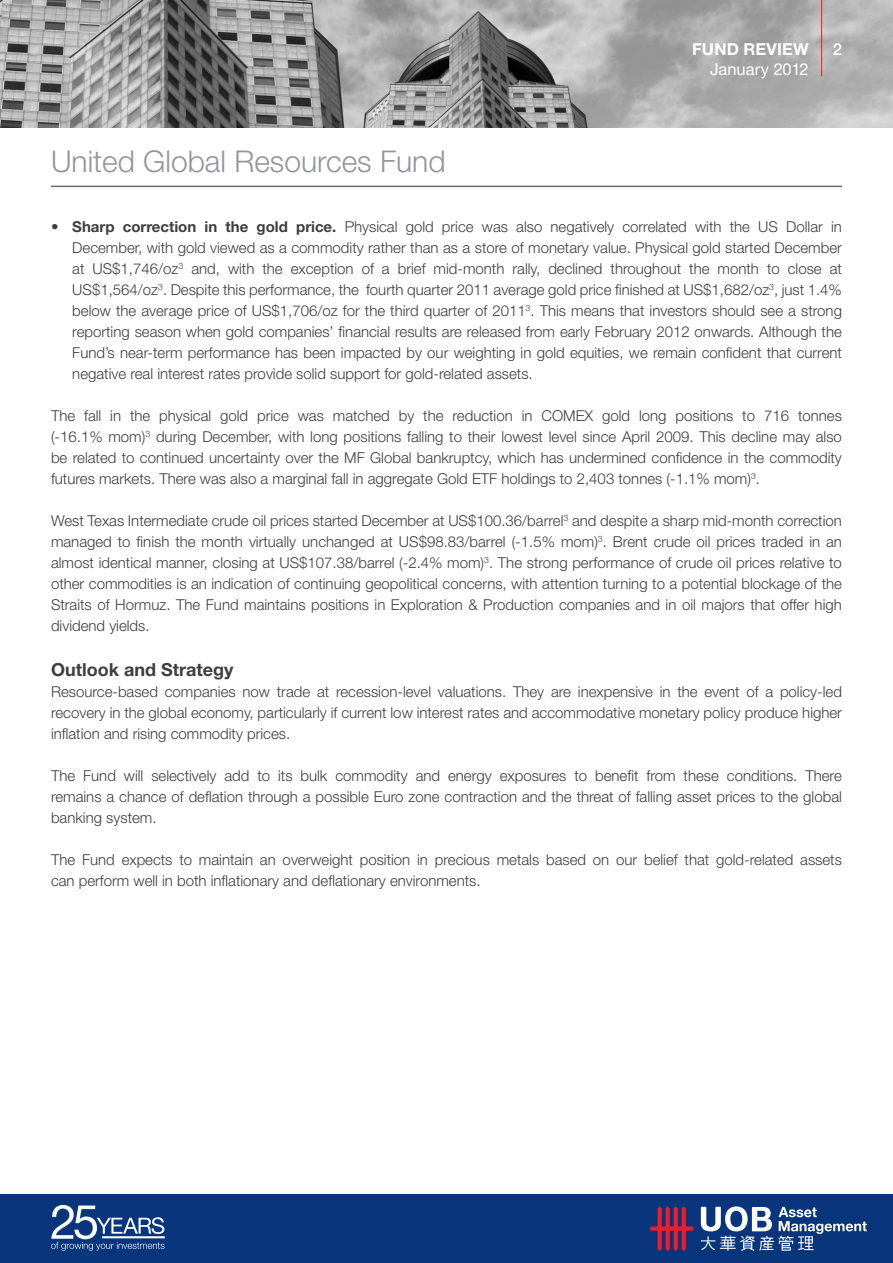
<style>
.page{position:relative;width:893px;height:1263px;background:#fff}
.page>*{position:absolute;margin:0;border:0;box-sizing:border-box;transform-origin:0 0}
.t1{font:300 30px "Helvetica Neue";color:#939598}
.t2{font:700 18px "Helvetica Neue";color:#3e3e3f}
.t3{font:16.5px "Helvetica Neue";color:#fff}
.t4{font:700 16.5px "Helvetica Neue";letter-spacing:.01em;color:#fff}
.t5{font:500 16.5px "Helvetica Neue";color:#fff}
.t6{font:300 15px/21px "Helvetica Neue";color:#3e3e3f;text-align:justify}
.s1{font-weight:700}
</style>
<div class="page">
<img style="left:0;top:0;width:893px;height:128px">
<hr style="left:821px;top:0;width:1px;height:76px;background:#ee1b2a">
<div style="left:0;top:1194px;width:893px;height:69px;background:#08357c"></div>
<svg style="left:650px;top:1207px;width:44px;height:43px"></svg>
<svg style="left:701px;top:1206px;width:166px;height:45px"></svg>
<hr style="left:102px;top:1236px;width:63px;height:2px;background:#fff">
<svg style="left:51px;top:1205px;width:113px;height:46px"></svg>
<hr style="left:51px;top:186px;width:791px;height:1px;background:#6c6d70">
<h1 class="t1" style="left:51px;top:143px;width:396px">United Global Resources Fund</h1>
<p class="t4" style="left:692px;top:39px;width:118px">FUND REVIEW</p>
<p class="t5" style="left:833px;top:40px;width:11px">2</p>
<p class="t3" style="left:710px;top:59px;width:100px">January 2012</p>
<p class="t6" style="left:72px;top:216px;width:771px;text-indent:-21px">• <span class="s1">Sharp correction in the gold price.</span> Physical gold price was also negatively correlated with the US Dollar in December, with gold viewed as a commodity rather than as a store of monetary value. Physical gold started December at US$1,746/oz<sup>3</sup> and, with the exception of a brief mid-month rally, declined throughout the month to close at US$1,564/oz<sup>3</sup>. Despite this performance, the fourth quarter 2011 average gold price finished at US$1,682/oz<sup>3</sup>, just 1.4% below the average price of US$1,706/oz for the third quarter of 2011<sup>3</sup>. This means that investors should see a strong reporting season when gold companies’ financial results are released from early February 2012 onwards. Although the Fund’s near-term performance has been impacted by our weighting in gold equities, we remain confident that current negative real interest rates provide solid support for gold-related assets.</p>
<p class="t6" style="left:51px;top:405px;width:792px">The fall in the physical gold price was matched by the reduction in COMEX gold long positions to 716 tonnes (-16.1% mom)<sup>3</sup> during December, with long positions falling to their lowest level since April 2009. This decline may also be related to continued uncertainty over the MF Global bankruptcy, which has undermined confidence in the commodity futures markets. There was also a marginal fall in aggregate Gold ETF holdings to 2,403 tonnes (-1.1% mom)<sup>3</sup>.</p>
<p class="t6" style="left:51px;top:510px;width:792px">West Texas Intermediate crude oil prices started December at US$100.36/barrel<sup>3</sup> and despite a sharp mid-month correction managed to finish the month virtually unchanged at US$98.83/barrel (-1.5% mom)<sup>3</sup>. Brent crude oil prices traded in an almost identical manner, closing at US$107.38/barrel (-2.4% mom)<sup>3</sup>. The strong performance of crude oil prices relative to other commodities is an indication of continuing geopolitical concerns, with attention turning to a potential blockage of the Straits of Hormuz. The Fund maintains positions in Exploration &amp; Production companies and in oil majors that offer high dividend yields.</p>
<p class="t2" style="left:51px;top:658px;width:184px">Outlook and Strategy</p>
<p class="t6" style="left:51px;top:681px;width:792px">Resource-based companies now trade at recession-level valuations. They are inexpensive in the event of a policy-led recovery in the global economy, particularly if current low interest rates and accommodative monetary policy produce higher inflation and rising commodity prices.</p>
<p class="t6" style="left:51px;top:765px;width:792px">The Fund will selectively add to its bulk commodity and energy exposures to benefit from these conditions. There remains a chance of deflation through a possible Euro zone contraction and the threat of falling asset prices to the global banking system.</p>
<p class="t6" style="left:51px;top:849px;width:792px">The Fund expects to maintain an overweight position in precious metals based on our belief that gold-related assets can perform well in both inflationary and deflationary environments.</p>
</div>
